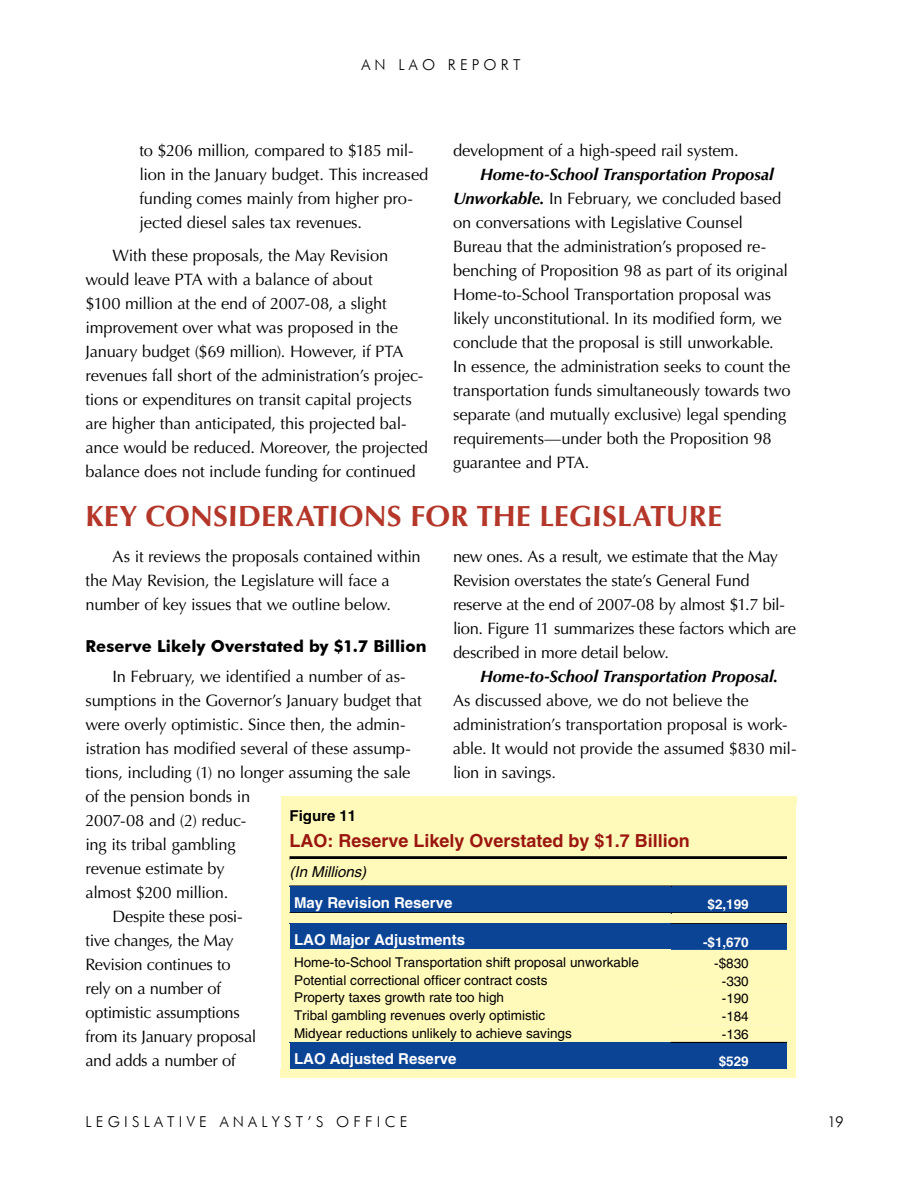
<style>
.page{position:relative;width:918px;height:1188px;background:#fff}
.page>*{position:absolute;margin:0;border:0;box-sizing:border-box;transform-origin:0 0}
.t1{font:700 30px "Optimum";color:#b4372a}
.t2{font:700 18px "Helvetica";color:#9a160f}
.t3{font:16.5px/24px "Optima LT Std";letter-spacing:-.015em;color:#000}
.t4{font:italic 700 16.5px "Optima LT Std";color:#000}
.t5{font:700 16.5px "Futura BT";letter-spacing:.005em;color:#000}
.t6{font:700 15px "Helvetica";color:#fff}
.t7{font:300 15px "Futura BT";letter-spacing:.28em;color:#000}
.t8{font:italic 15px "Helvetica";color:#000}
.t9{font:700 15px "Helvetica";color:#000}
.t10{font:13.5px "Helvetica";color:#000}
.t11{font:700 13.5px "Helvetica";color:#fff}
.s1{font-weight:700;font-style:italic}
</style>
<div class="page">
<div style="left:290px;top:805px;width:498px;height:19px;background:#fffaba"></div>
<div style="left:290px;top:824px;width:498px;height:32px;background:#fffaba"></div>
<div style="left:281px;top:796px;width:515px;height:9px;background:#fffaba"></div>
<div style="left:281px;top:805px;width:9px;height:51px;background:#fffaba"></div>
<div style="left:788px;top:805px;width:8px;height:51px;background:#fffaba"></div>
<div style="left:290px;top:860px;width:498px;height:25px;background:#fffaba"></div>
<svg style="left:281px;top:856px;width:9px;height:4px"></svg>
<svg style="left:290px;top:856px;width:498px;height:4px;background:#4d4b38"></svg>
<svg style="left:788px;top:856px;width:8px;height:4px"></svg>
<div style="left:281px;top:860px;width:9px;height:25px;background:#fffaba"></div>
<div style="left:788px;top:860px;width:8px;height:25px;background:#fffaba"></div>
<div style="left:290px;top:887px;width:381px;height:25px;background:#0b4395"></div>
<svg style="left:281px;top:885px;width:9px;height:2px"></svg>
<hr style="left:290px;top:885px;width:381px;height:2px;background:#000">
<div style="left:670px;top:885px;width:126px;height:27px;background:#0b4395"></div>
<div style="left:281px;top:887px;width:9px;height:25px;background:#fffaba"></div>
<div style="left:788px;top:887px;width:8px;height:25px;background:#fffaba"></div>
<div style="left:290px;top:914px;width:381px;height:9px;background:#fffaba"></div>
<div style="left:281px;top:912px;width:9px;height:8px;background:#fffaba"></div>
<hr style="left:290px;top:912px;width:381px;height:2px;background:#000">
<div style="left:290px;top:914px;width:382px;height:6px;background:#fffaba"></div>
<hr style="left:671px;top:912px;width:117px;height:2px;background:#000">
<div style="left:672px;top:914px;width:116px;height:6px;background:#fffaba"></div>
<div style="left:788px;top:912px;width:8px;height:8px;background:#fffaba"></div>
<div style="left:290px;top:925px;width:381px;height:25px;background:#0b4395"></div>
<svg style="left:281px;top:920px;width:9px;height:5px"></svg>
<hr style="left:290px;top:923px;width:381px;height:2px;background:#0b4395">
<div style="left:281px;top:925px;width:9px;height:25px;background:#fffaba"></div>
<div style="left:290px;top:950px;width:381px;height:21px;background:#fffaba"></div>
<div style="left:281px;top:950px;width:9px;height:21px;background:#fffaba"></div>
<div style="left:290px;top:971px;width:381px;height:18px;background:#fffaba"></div>
<div style="left:281px;top:971px;width:9px;height:18px;background:#fffaba"></div>
<div style="left:290px;top:989px;width:381px;height:18px;background:#fffaba"></div>
<div style="left:281px;top:989px;width:9px;height:18px;background:#fffaba"></div>
<div style="left:290px;top:1007px;width:381px;height:17px;background:#fffaba"></div>
<div style="left:281px;top:1007px;width:9px;height:17px;background:#fffaba"></div>
<div style="left:290px;top:1024px;width:381px;height:18px;background:#fffaba"></div>
<div style="left:281px;top:1024px;width:9px;height:18px;background:#fffaba"></div>
<div style="left:290px;top:1043px;width:381px;height:26px;background:#0b4395"></div>
<hr style="left:290px;top:1042px;width:381px;height:1px;background:#0b4395">
<svg style="left:670px;top:920px;width:126px;height:149px;background:#abbaab"></svg>
<div style="left:281px;top:1043px;width:9px;height:35px;background:#fffaba"></div>
<div style="left:281px;top:1069px;width:390px;height:9px;background:#fffaba"></div>
<div style="left:670px;top:1069px;width:118px;height:9px;background:#fffaba"></div>
<div style="left:788px;top:1043px;width:8px;height:35px;background:#fffaba"></div>
<p class="t7" style="left:361px;top:55px;width:161px">AN LAO REPOR T</p>
<p class="t3" style="left:453px;top:139px;width:287px">development of a high-speed rail system.</p>
<p class="t3" style="left:453px;top:163px;width:339px;text-indent:27px"><span class="s1">Home-to-School Transportation Proposal Unworkable.</span> In February, we concluded based on conversations with Legislative Counsel Bureau that the administration’s proposed re&shy;benching of Proposition 98 as part of its original Home-to-School Transportation proposal was likely unconstitutional. In its modified form, we conclude that the proposal is still unworkable.<br>In essence, the administration seeks to count the transportation funds simultaneously towards two separate (and mutually exclusive) legal spending requirements—under both the Proposition 98 guarantee and PTA.</p>
<h1 class="t1" style="left:86px;top:499px;width:345px">KEY CONSIDERATIONS FOR</h1>
<h1 class="t1" style="left:477px;top:499px;width:246px">THE LEGISLATURE</h1>
<p class="t3" style="left:86px;top:544px;width:337px;text-indent:27px">As it reviews the proposals contained within the May Revision, the Legislature will face a number of key issues that we outline below.</p>
<p class="t5" style="left:86px;top:636px;width:343px">Reserve Likely Overstated by $1.7 Billion</p>
<p class="t3" style="left:112px;top:664px;width:295px">In February, we identified a number of as-</p>
<p class="t3" style="left:86px;top:688px;width:338px">sumptions in the Governor’s January budget that</p>
<p class="t3" style="left:86px;top:712px;width:322px">were overly optimistic. Since then, the admin-</p>
<p class="t3" style="left:86px;top:736px;width:327px">istration has modified several of these assump-</p>
<p class="t3" style="left:86px;top:760px;width:327px">tions, including (1) no longer assuming the sale</p>
<p class="t3" style="left:86px;top:784px;width:166px">of the pension bonds in</p>
<p class="t3" style="left:86px;top:808px;width:162px">2007-08 and (2) reduc-</p>
<p class="t3" style="left:86px;top:832px;width:152px">ing its tribal gambling</p>
<p class="t3" style="left:86px;top:856px;width:141px">revenue estimate by</p>
<p class="t3" style="left:86px;top:880px;width:144px">almost $200 million.</p>
<p class="t3" style="left:112px;top:904px;width:132px">Despite these posi-</p>
<p class="t3" style="left:86px;top:928px;width:150px">tive changes, the May</p>
<p class="t3" style="left:86px;top:952px;width:147px">Revision continues to</p>
<p class="t3" style="left:86px;top:976px;width:137px">rely on a number of</p>
<p class="t3" style="left:86px;top:1000px;width:156px">optimistic assumptions</p>
<p class="t3" style="left:86px;top:1024px;width:172px">from its January proposal</p>
<p class="t3" style="left:86px;top:1048px;width:152px">and adds a number of</p>
<p class="t3" style="left:140px;top:139px;width:290px">to $206 million, compared to $185 mil&shy;lion in the January budget. This increased funding comes mainly from higher pro&shy;jected diesel sales tax revenues.</p>
<p class="t3" style="left:86px;top:244px;width:344px;text-indent:27px">With these proposals, the May Revision would leave PTA with a balance of about<br>$100 million at the end of 2007-08, a slight improvement over what was proposed in the January budget ($69 million). However, if PTA revenues fall short of the administration’s projec&shy;tions or expenditures on transit capital projects are higher than anticipated, this projected bal&shy;ance would be reduced. Moreover, the projected balance does not include funding for continued</p>
<p class="t3" style="left:453px;top:544px;width:345px">new ones. As a result, we estimate that the May Revision overstates the state’s General Fund reserve at the end of 2007-08 by almost $1.7 bil&shy;lion. Figure 11 summarizes these factors which are described in more detail below.</p>
<p class="t4" style="left:480px;top:666px;width:300px">Home-to-School Transportation Proposal.</p>
<p class="t3" style="left:453px;top:688px;width:345px">As discussed above, we do not believe the administration’s transportation proposal is work&shy;able. It would not provide the assumed $830 mil&shy;lion in savings.</p>
<p class="t9" style="left:290px;top:806px;width:68px">Figure 11</p>
<p class="t2" style="left:290px;top:829px;width:402px">LAO: Reserve Likely Overstated by $1.7 Billion</p>
<p class="t8" style="left:290px;top:863px;width:78px">(In Millions)</p>
<p class="t6" style="left:294px;top:893px;width:160px">May Revision Reserve</p>
<p class="t11" style="left:708px;top:896px;width:43px">$2,199</p>
<p class="t6" style="left:294px;top:931px;width:173px">LAO Major Adjustments</p>
<p class="t11" style="left:703px;top:934px;width:47px">-$1,670</p>
<p class="t10" style="left:294px;top:954px;width:347px">Home-to-School Transportation shift proposal unworkable</p>
<p class="t10" style="left:714px;top:955px;width:36px">-$830</p>
<p class="t10" style="left:294px;top:972px;width:255px">Potential correctional officer contract costs</p>
<p class="t10" style="left:722px;top:973px;width:28px">-330</p>
<p class="t10" style="left:294px;top:990px;width:212px">Property taxes growth rate too high</p>
<p class="t10" style="left:722px;top:991px;width:28px">-190</p>
<p class="t10" style="left:294px;top:1007px;width:253px">Tribal gambling revenues overly optimistic</p>
<p class="t10" style="left:722px;top:1009px;width:28px">-184</p>
<p class="t10" style="left:294px;top:1025px;width:279px">Midyear reductions unlikely to achieve savings</p>
<p class="t10" style="left:722px;top:1026px;width:28px">-136</p>
<p class="t6" style="left:294px;top:1050px;width:164px">LAO Adjusted Reserve</p>
<p class="t11" style="left:719px;top:1053px;width:31px">$529</p>
<p class="t7" style="left:86px;top:1113px;width:323px">LEGISLATIVE ANALYST’S OFFICE</p>
<p class="t7" style="left:828px;top:1113px;width:16px">19</p>
</div>
